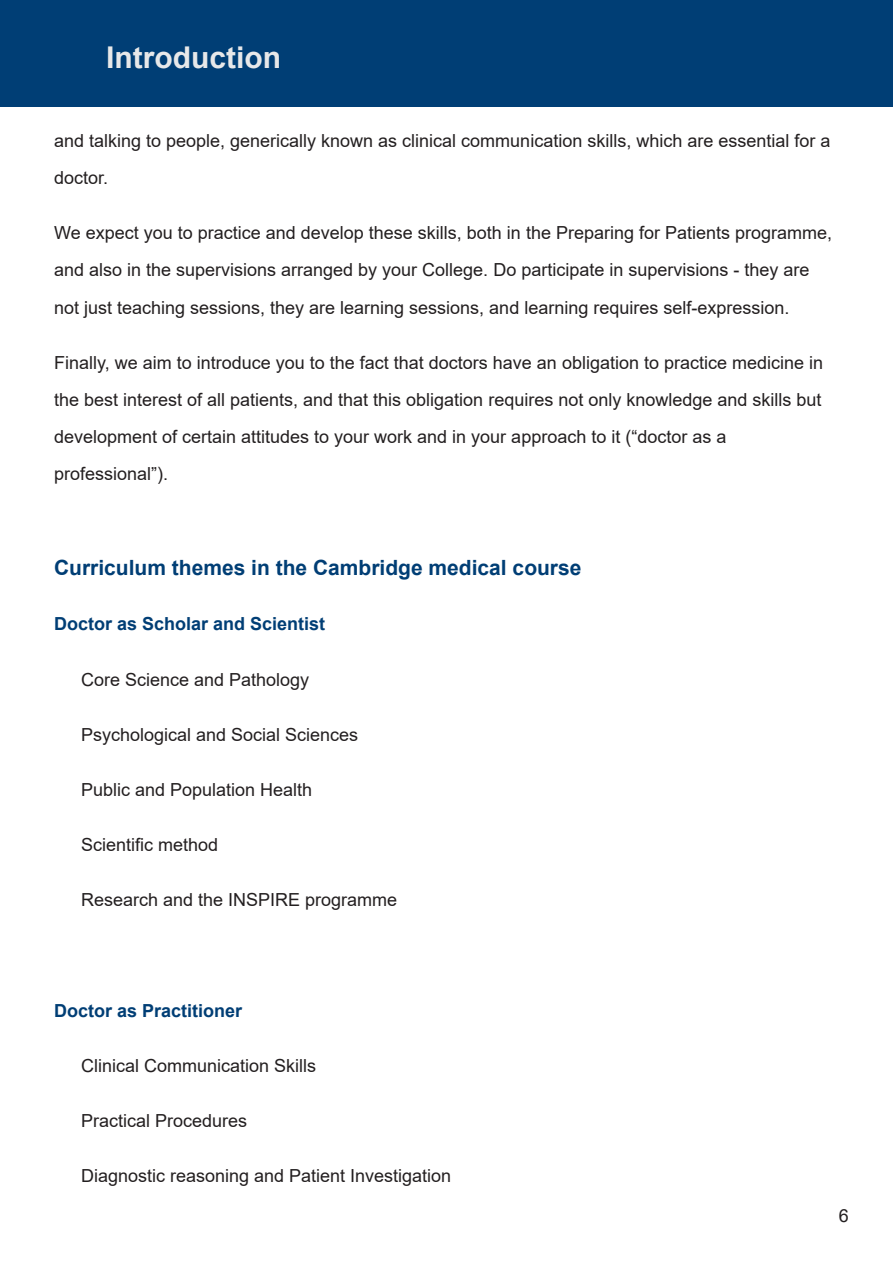
<style>
.page{position:relative;width:893px;height:1263px;background:#fff}
.page>*{position:absolute;margin:0;border:0;box-sizing:border-box;transform-origin:0 0}
.t1{font:700 30px "Arial";color:#e7e8e9}
.t2{font:700 21px "Arial";color:#003e75}
.t3{font:18px/37.2px "Arial";color:#231f20}
.t4{font:700 18px "Arial";color:#003e75}
</style>
<div class="page">
<div style="left:0;top:0;width:893px;height:106px;background:#003e75"></div>
<h1 class="t1" style="left:106px;top:46px;width:176px">Introduction</h1>
<p class="t3" style="left:54px;top:124px;width:778px">and talking to people, generically known as clinical communication skills, which are essential for a doctor.</p>
<p class="t3" style="left:54px;top:216px;width:780px">We expect you to practice and develop these skills, both in the Preparing for Patients programme, and also in the supervisions arranged by your College. Do participate in supervisions - they are not just teaching sessions, they are learning sessions, and learning requires self-expression.</p>
<p class="t3" style="left:54px;top:345px;width:771px">Finally, we aim to introduce you to the fact that doctors have an obligation to practice medicine in the best interest of all patients, and that this obligation requires not only knowledge and skills but development of certain attitudes to your work and in your approach to it (“doctor as a professional”).</p>
<p class="t2" style="left:54px;top:560px;width:529px">Curriculum themes in the Cambridge medical course</p>
<p class="t4" style="left:54px;top:617px;width:273px">Doctor as Scholar and Scientist</p>
<p class="t3" style="left:81px;top:662px;width:230px">Core Science and Pathology</p>
<p class="t3" style="left:81px;top:717px;width:279px">Psychological and Social Sciences</p>
<p class="t3" style="left:81px;top:773px;width:233px">Public and Population Health</p>
<p class="t3" style="left:81px;top:828px;width:139px">Scientific method</p>
<p class="t3" style="left:81px;top:883px;width:318px">Research and the INSPIRE programme</p>
<p class="t4" style="left:54px;top:1003px;width:190px">Doctor as Practitioner</p>
<p class="t3" style="left:81px;top:1048px;width:237px">Clinical Communication Skills</p>
<p class="t3" style="left:81px;top:1104px;width:168px">Practical Procedures</p>
<p class="t3" style="left:81px;top:1159px;width:372px">Diagnostic reasoning and Patient Investigation</p>
<p class="t3" style="left:839px;top:1198px;width:12px">6</p>
</div>
